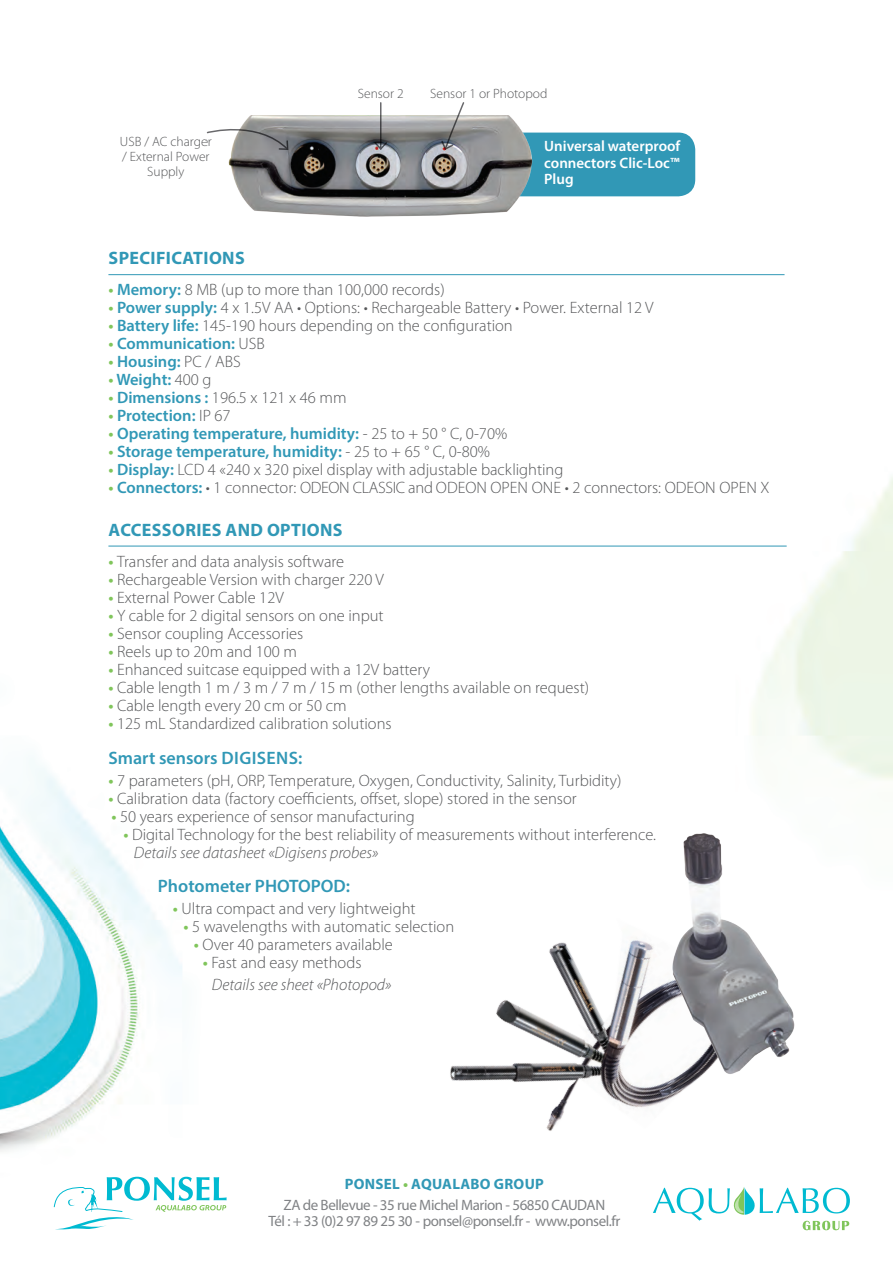
<style>
.page{position:relative;width:893px;height:1263px;background:#fff}
.page>*{position:absolute;margin:0;border:0;box-sizing:border-box;transform-origin:0 0}
.t1{font:600 18px "Myriad Pro";color:#3198b6}
.t2{font:700 18px "Myriad Pro";letter-spacing:.02em;color:#3198b6}
.t3{font:300 16.5px "Myriad Pro";color:#57585a}
.t4{font:600 16.5px "Myriad Pro";color:#3198b6}
.t5{font:italic 300 16.5px "Myriad Pro";color:#57585a}
.t6{font:15px "Myriad Pro";letter-spacing:-.03em;color:#808285}
.t7{font:600 15px/16.5px "Myriad Pro";color:#fff;text-align:justify}
.t8{font:700 15px "Myriad Pro";letter-spacing:.02em;color:#3198b6}
.t9{font:300 13.5px/15px "Myriad Pro";color:#57585a;text-align:center}
.s1{font-weight:600;color:#80c55b}
.s2{font-weight:600;color:#3198b6}
.s3{color:#80c55b}
.s4{font-weight:300;color:#57585a}
</style>
<div class="page">
<img style="left:0;top:102px;width:893px;height:1129px">
<img style="left:378px;top:842px;width:423px;height:389px">
<svg style="left:54px;top:1177px;width:173px;height:53px"></svg>
<hr style="left:108px;top:274px;width:676px;height:1px;background:#3198b6">
<hr style="left:108px;top:546px;width:679px;height:1px;background:#3198b6">
<svg style="left:653px;top:1187px;width:197px;height:43px"></svg>
<img style="left:604px;top:819px;width:251px;height:270px">
<div style="left:480px;top:133px;width:215px;height:63px;background:#3198b6;border-radius:17px"></div>
<img style="left:221px;top:115px;width:319px;height:117px">
<svg style="left:440px;top:102px;width:25px;height:49px"></svg>
<hr style="left:380px;top:103px;width:1px;height:46px;background:#69696c">
<svg style="left:373px;top:141px;width:15px;height:10px"></svg>
<svg style="left:206px;top:127px;width:84px;height:24px"></svg>
<p class="t9" style="left:358px;top:86px;width:47px">Sensor 2</p>
<p class="t9" style="left:430px;top:86px;width:119px">Sensor 1 or Photopod</p>
<p class="t9" style="left:120px;top:134px;width:93px">USB / AC charger / External Power<br>Supply</p>
<p class="t7" style="left:544px;top:138px;width:138px">Universal waterproof connectors Clic-Loc™ Plug</p>
<p class="t2" style="left:109px;top:247px;width:138px">SPECIFICATIONS</p>
<p class="t3" style="left:108px;top:281px;width:338px"><span class="s1">•</span> <span class="s2">Memory:</span> 8 MB (up to more than 100,000 records)</p>
<p class="t3" style="left:108px;top:299px;width:547px"><span class="s1">•</span> <span class="s2">Power supply:</span> 4 x 1.5V AA • Options: • Rechargeable Battery • Power. External 12 V</p>
<p class="t3" style="left:108px;top:317px;width:406px"><span class="s1">•</span> <span class="s2">Battery life:</span> 145-190 hours depending on the configuration</p>
<p class="t4" style="left:108px;top:333px;width:158px"><span class="s3">•</span> Communication: <span class="s4">USB</span></p>
<p class="t4" style="left:108px;top:351px;width:134px"><span class="s3">•</span> Housing: <span class="s4">PC / ABS</span></p>
<p class="t4" style="left:108px;top:369px;width:105px"><span class="s3">•</span> Weight: <span class="s4">400 g</span></p>
<p class="t3" style="left:108px;top:389px;width:240px"><span class="s1">•</span> <span class="s2">Dimensions :</span> 196.5 x 121 x 46 mm</p>
<p class="t4" style="left:108px;top:405px;width:124px"><span class="s3">•</span> Protection: <span class="s4">IP 67</span></p>
<p class="t4" style="left:108px;top:423px;width:400px"><span class="s3">•</span> Operating temperature, humidity: <span class="s4">- 25 to + 50 ° C, 0-70%</span></p>
<p class="t4" style="left:108px;top:441px;width:383px"><span class="s3">•</span> Storage temperature, humidity: <span class="s4">- 25 to + 65 ° C, 0-80%</span></p>
<p class="t3" style="left:108px;top:461px;width:457px"><span class="s1">•</span> <span class="s2">Display:</span> LCD 4 «240 x 320 pixel display with adjustable backlighting</p>
<p class="t3" style="left:108px;top:479px;width:663px"><span class="s1">•</span> <span class="s2">Connectors:</span> • 1 connector: ODEON CLASSIC and ODEON OPEN ONE • 2 connectors: ODEON OPEN X</p>
<p class="t2" style="left:109px;top:519px;width:235px">ACCESSORIES AND OPTIONS</p>
<p class="t3" style="left:108px;top:553px;width:237px"><span class="s1">•</span> Transfer and data analysis software</p>
<p class="t3" style="left:108px;top:571px;width:277px"><span class="s1">•</span> Rechargeable Version with charger 220 V</p>
<p class="t3" style="left:108px;top:589px;width:177px"><span class="s1">•</span> External Power Cable 12V</p>
<p class="t3" style="left:108px;top:607px;width:277px"><span class="s1">•</span> Y cable for 2 digital sensors on one input</p>
<p class="t3" style="left:108px;top:625px;width:196px"><span class="s1">•</span> Sensor coupling Accessories</p>
<p class="t3" style="left:108px;top:643px;width:190px"><span class="s1">•</span> Reels up to 20m and 100 m</p>
<p class="t3" style="left:108px;top:661px;width:323px"><span class="s1">•</span> Enhanced suitcase equipped with a 12V battery</p>
<p class="t3" style="left:108px;top:679px;width:482px"><span class="s1">•</span> Cable length 1 m / 3 m / 7 m / 15 m (other lengths available on request)</p>
<p class="t3" style="left:108px;top:697px;width:240px"><span class="s1">•</span> Cable length every 20 cm or 50 cm</p>
<p class="t3" style="left:108px;top:715px;width:285px"><span class="s1">•</span> 125 mL Standardized calibration solutions</p>
<p class="t1" style="left:108px;top:746px;width:196px">Smart sensors DIGISENS:</p>
<p class="t3" style="left:108px;top:771px;width:515px"><span class="s1">•</span> 7 parameters (pH, ORP, Temperature, Oxygen, Conductivity, Salinity, Turbidity)</p>
<p class="t3" style="left:108px;top:789px;width:470px"><span class="s1">•</span> Calibration data (factory coefficients, offset, slope) stored in the sensor</p>
<p class="t3" style="left:111px;top:807px;width:305px"><span class="s1">•</span> 50 years experience of sensor manufacturing</p>
<p class="t3" style="left:123px;top:825px;width:534px"><span class="s1">•</span> Digital Technology for the best reliability of measurements without interference.</p>
<p class="t5" style="left:134px;top:843px;width:246px">Details see datasheet «Digisens probes»</p>
<p class="t1" style="left:158px;top:875px;width:194px">Photometer PHOTOPOD:</p>
<p class="t3" style="left:173px;top:900px;width:244px"><span class="s1">•</span> Ultra compact and very lightweight</p>
<p class="t3" style="left:183px;top:918px;width:272px"><span class="s1">•</span> 5 wavelengths with automatic selection</p>
<p class="t3" style="left:194px;top:936px;width:200px"><span class="s1">•</span> Over 40 parameters available</p>
<p class="t3" style="left:203px;top:954px;width:160px"><span class="s1">•</span> Fast and easy methods</p>
<p class="t5" style="left:212px;top:976px;width:181px">Details see sheet «Photopod»</p>
<p class="t8" style="left:345px;top:1174px;width:201px">PONSEL <span class="s3">•</span> AQUALABO GROUP</p>
<p class="t6" style="left:284px;top:1196px;width:323px">ZA de Bellevue - 35 rue Michel Marion - 56850 CAUDAN</p>
<p class="t6" style="left:268px;top:1212px;width:353px">Tél : + 33 (0)2 97 89 25 30 - ponsel@ponsel.fr - www.ponsel.fr</p>
</div>
